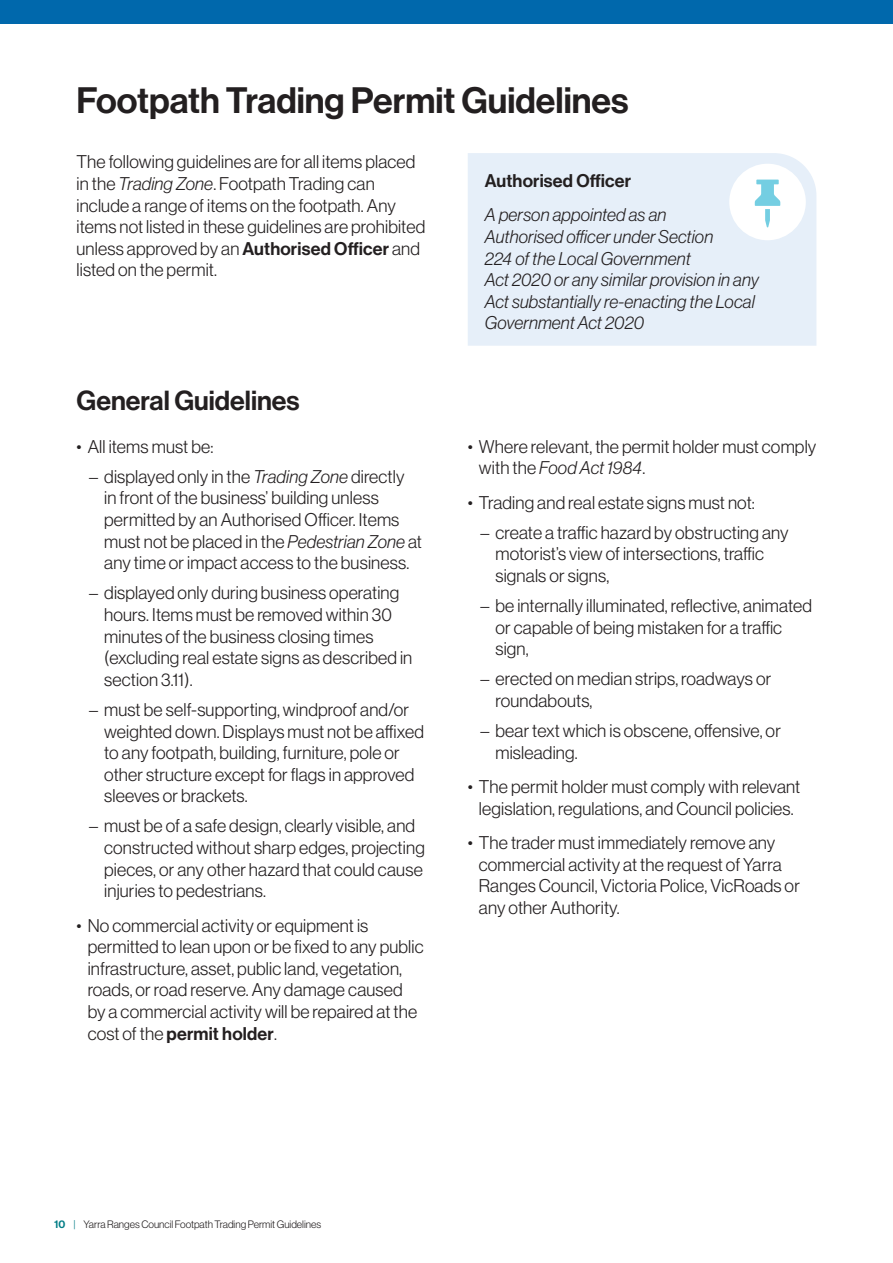
<style>
.page{position:relative;width:893px;height:1263px;background:#fff}
.page>*{position:absolute;margin:0;border:0;box-sizing:border-box;transform-origin:0 0}
.t1{font:36px "N Haas Grotesk DS Pro 65 Md";color:#231f20}
.t2{font:27px "N Haas Grotesk DS Pro 65 Md";color:#231f20}
.t3{font:18px/21.6px "N Haas Grotesk DS Pro 45 Lt";letter-spacing:.01em;color:#231f20}
.t4{font:18px/21.6px "N Haas Grotesk DS Pro 46 Lt It";letter-spacing:.01em;color:#231f20}
.t5{font:18px "N Haas Grotesk DS Pro 65 Md";letter-spacing:.01em;color:#231f20}
.t6{font:10.5px "N Haas Grotesk DS Pro 45 Lt";color:#231f20}
.s1{font-family:"N Haas Grotesk DS Pro 46 Lt It"}
.s2{font-family:"N Haas Grotesk DS Pro 65 Md"}
.s3{font-family:"N Haas Grotesk DS Pro 45 Lt"}
.s4{font-family:"N Haas Grotesk DS Pro 65 Md";color:#007c85}
.s5{color:#007c85}
</style>
<div class="page">
<div style="left:0;top:0;width:893px;height:23px;background:#0068ac"></div>
<div style="left:468px;top:153px;width:348px;height:193px;background:#e6eff9"></div>
<div style="left:729px;top:164px;width:77px;height:76px;background:#fff;border-radius:50%"></div>
<svg style="left:755px;top:180px;width:25px;height:47px"></svg>
<h1 class="t1" style="left:77px;top:79px;width:553px">Footpath Trading Permit Guidelines</h1>
<p class="t3" style="left:77px;top:151px;width:350px">The following guidelines are for all items placed in the <span class="s1">Trading Zone</span>. Footpath Trading can include a range of items on the footpath. Any items not listed in these guidelines are prohibited unless approved by an <span class="s2">Authorised Officer</span> and listed on the permit.</p>
<p class="t5" style="left:485px;top:170px;width:148px">Authorised Officer</p>
<p class="t4" style="left:485px;top:204px;width:276px">A person appointed as an<br>Authorised officer under Section<br>224 of the Local Government<br>Act 2020 or any similar provision in any<br>Act substantially re-enacting the Local<br>Government Act 2020</p>
<h2 class="t2" style="left:77px;top:385px;width:225px">General Guidelines</h2>
<p class="t3" style="left:77px;top:436px;width:138px">• All items must be:</p>
<p class="t3" style="left:104px;top:466px;width:319px;text-indent:-15px">– displayed only in the <span class="s1">Trading Zone</span> directly<br>in front of the business’ building unless permitted by an Authorised Officer. Items must not be placed in the <span class="s1">Pedestrian Zone</span> at any time or impact access to the business.</p>
<p class="t3" style="left:104px;top:582px;width:310px;text-indent:-15px">– displayed only during business operating hours. Items must be removed within 30 minutes of the business closing times (excluding real estate signs as described in section 3.11).</p>
<p class="t3" style="left:104px;top:699px;width:321px;text-indent:-15px">– must be self-supporting, windproof and/or weighted down. Displays must not be affixed to any footpath, building, furniture, pole or other structure except for flags in approved sleeves or brackets.</p>
<p class="t3" style="left:104px;top:815px;width:322px;text-indent:-15px">– must be of a safe design, clearly visible, and constructed without sharp edges, projecting pieces, or any other hazard that could cause injuries to pedestrians.</p>
<p class="t3" style="left:88px;top:914px;width:337px;text-indent:-11px">• No commercial activity or equipment is permitted to lean upon or be fixed to any public infrastructure, asset, public land, vegetation, roads, or road reserve. Any damage caused by a commercial activity will be repaired at the</p>
<p class="t5" style="left:88px;top:1023px;width:191px"><span class="s3">cost of the</span> permit holder<span class="s3">.</span></p>
<p class="t3" style="left:468px;top:436px;width:350px">• Where relevant, the permit holder must comply</p>
<p class="t4" style="left:479px;top:457px;width:168px"><span class="s3">with the</span> Food Act 1984<span class="s3">.</span></p>
<p class="t3" style="left:468px;top:492px;width:289px">• Trading and real estate signs must not:</p>
<p class="t3" style="left:495px;top:522px;width:295px;text-indent:-15px">– create a traffic hazard by obstructing any motorist’s view of intersections, traffic signals or signs,</p>
<p class="t3" style="left:495px;top:595px;width:318px;text-indent:-15px">– be internally illuminated, reflective, animated or capable of being mistaken for a traffic sign,</p>
<p class="t3" style="left:495px;top:668px;width:277px;text-indent:-15px">– erected on median strips, roadways or roundabouts,</p>
<p class="t3" style="left:495px;top:720px;width:287px;text-indent:-15px">– bear text which is obscene, offensive, or misleading.</p>
<p class="t3" style="left:468px;top:776px;width:334px;text-align:center">• The permit holder must comply with relevant legislation, regulations, and Council policies.</p>
<p class="t3" style="left:479px;top:832px;width:322px;text-indent:-11px">• The trader must immediately remove any commercial activity at the request of Yarra Ranges Council, Victoria Police, VicRoads or any other Authority.</p>
<p class="t6" style="left:54px;top:1218px;width:269px"><span class="s4">10</span> <span class="s5">|</span> Yarra Ranges Council Footpath Trading Permit Guidelines</p>
</div>
